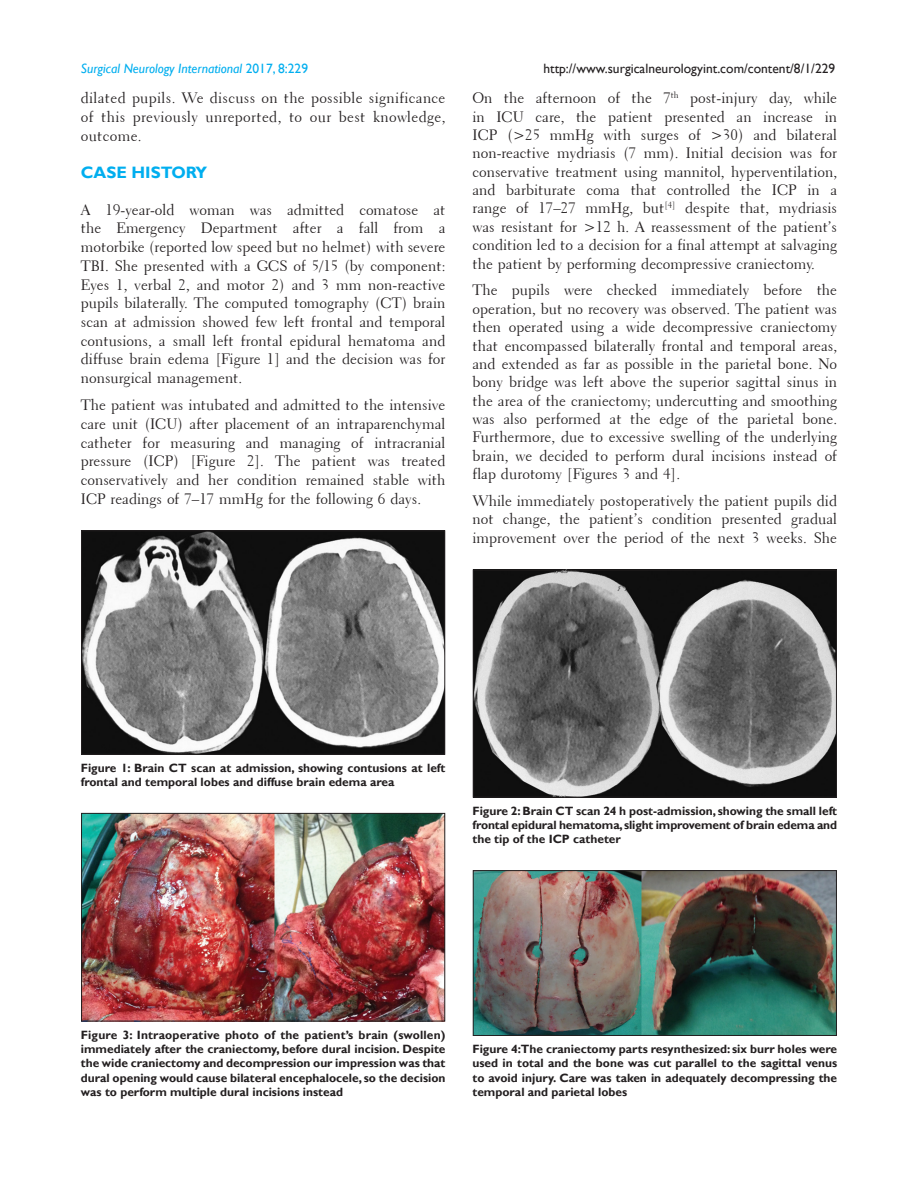
<style>
.page{position:relative;width:918px;height:1188px;background:#fff}
.page>*{position:absolute;margin:0;border:0;box-sizing:border-box;transform-origin:0 0}
.t1{font:700 16.5px "Gill Sans";color:#00aeef}
.TX{font:15px/18.8px "Transitional 521 BT Roman A";color:#231f20;text-align:justify}
.t2{font:13.5px "Gill Sans";color:#231f20}
.t3{font:italic 13.5px "Gill Sans";color:#00aeef}
.FGC{font:700 12px/14.4px "Gill Sans";color:#231f20;text-align:justify}
.s1{font-style:normal}
</style>
<div class="page">
<img style="left:83px;top:533px;width:360px;height:219px">
<div style="left:81px;top:531px;width:364px;height:223px;border:1px solid #231f20"></div>
<img style="left:475px;top:572px;width:360px;height:223px">
<div style="left:473px;top:570px;width:364px;height:227px;border:1px solid #231f20"></div>
<img style="left:83px;top:815px;width:360px;height:204px">
<div style="left:81px;top:813px;width:364px;height:208px;border:1px solid #231f20"></div>
<img style="left:475px;top:872px;width:360px;height:162px">
<div style="left:473px;top:870px;width:364px;height:166px;border:1px solid #231f20"></div>
<p class="t3" style="left:81px;top:61px;width:229px">Surgical Neurology International <span class="s1">2017, 8:229</span></p>
<p class="t2" style="left:543px;top:61px;width:293px">http://www.surgicalneurologyint.com/content/8/1/229</p>
<p class="TX" style="left:81px;top:89px;width:366px">dilated pupils. We discuss on the possible significance of this previously unreported, to our best knowledge, outcome.</p>
<h1 class="t1" style="left:81px;top:163px;width:128px">CASE HISTORY</h1>
<p class="TX" style="left:81px;top:200px;width:366px">A 19‑year‑old woman was admitted comatose at the Emergency Department after a fall from a motorbike (reported low speed but no helmet) with severe TBI. She presented with a GCS of 5/15 (by component:<br>Eyes 1, verbal 2, and motor 2) and 3 mm non‑reactive pupils bilaterally. The computed tomography (CT) brain scan at admission showed few left frontal and temporal contusions, a small left frontal epidural hematoma and diffuse brain edema [Figure 1] and the decision was for nonsurgical management.</p>
<p class="TX" style="left:81px;top:396px;width:366px">The patient was intubated and admitted to the intensive care unit (ICU) after placement of an intraparenchymal catheter for measuring and managing of intracranial pressure (ICP) [Figure 2]. The patient was treated conservatively and her condition remained stable with ICP readings of 7–17 mmHg for the following 6 days.</p>
<p class="TX" style="left:472px;top:89px;width:366px;line-height:18.3px">On the afternoon of the 7<sup>th</sup> post‑injury day, while in ICU care, the patient presented an increase in ICP (&gt;25 mmHg with surges of &gt;30) and bilateral non‑reactive mydriasis (7 mm). Initial decision was for conservative treatment using mannitol, hyperventilation, and barbiturate coma that controlled the ICP in a range of 17–27 mmHg, but<sup>[4]</sup> despite that, mydriasis was resistant for &gt;12 h. A reassessment of the patient’s condition led to a decision for a final attempt at salvaging the patient by performing decompressive craniectomy.</p>
<p class="TX" style="left:472px;top:281px;width:366px">The pupils were checked immediately before the operation, but no recovery was observed. The patient was then operated using a wide decompressive craniectomy that encompassed bilaterally frontal and temporal areas, and extended as far as possible in the parietal bone. No bony bridge was left above the superior sagittal sinus in the area of the craniectomy; undercutting and smoothing was also performed at the edge of the parietal bone.<br>Furthermore, due to excessive swelling of the underlying brain, we decided to perform dural incisions instead of flap durotomy [Figures 3 and 4].</p>
<p class="TX" style="left:472px;top:492px;width:366px;line-height:18.3px">While immediately postoperatively the patient pupils did not change, the patient’s condition presented gradual improvement over the period of the next 3 weeks. She</p>
<p class="FGC" style="left:81px;top:761px;width:366px">Figure 1: Brain CT scan at admission, showing contusions at left frontal and temporal lobes and diffuse brain edema area</p>
<p class="FGC" style="left:472px;top:804px;width:366px">Figure 2: Brain CT scan 24 h post‑admission, showing the small left frontal epidural hematoma, slight improvement of brain edema and the tip of the ICP catheter</p>
<p class="FGC" style="left:81px;top:1028px;width:366px">Figure 3: Intraoperative photo of the patient’s brain (swollen) immediately after the craniectomy, before dural incision. Despite the wide craniectomy and decompression our impression was that dural opening would cause bilateral encephalocele, so the decision was to perform multiple dural incisions instead</p>
<p class="FGC" style="left:472px;top:1042px;width:366px">Figure 4:The craniectomy parts resynthesized: six burr holes were used in total and the bone was cut parallel to the sagittal venus to avoid injury. Care was taken in adequately decompressing the temporal and parietal lobes</p>
</div>
